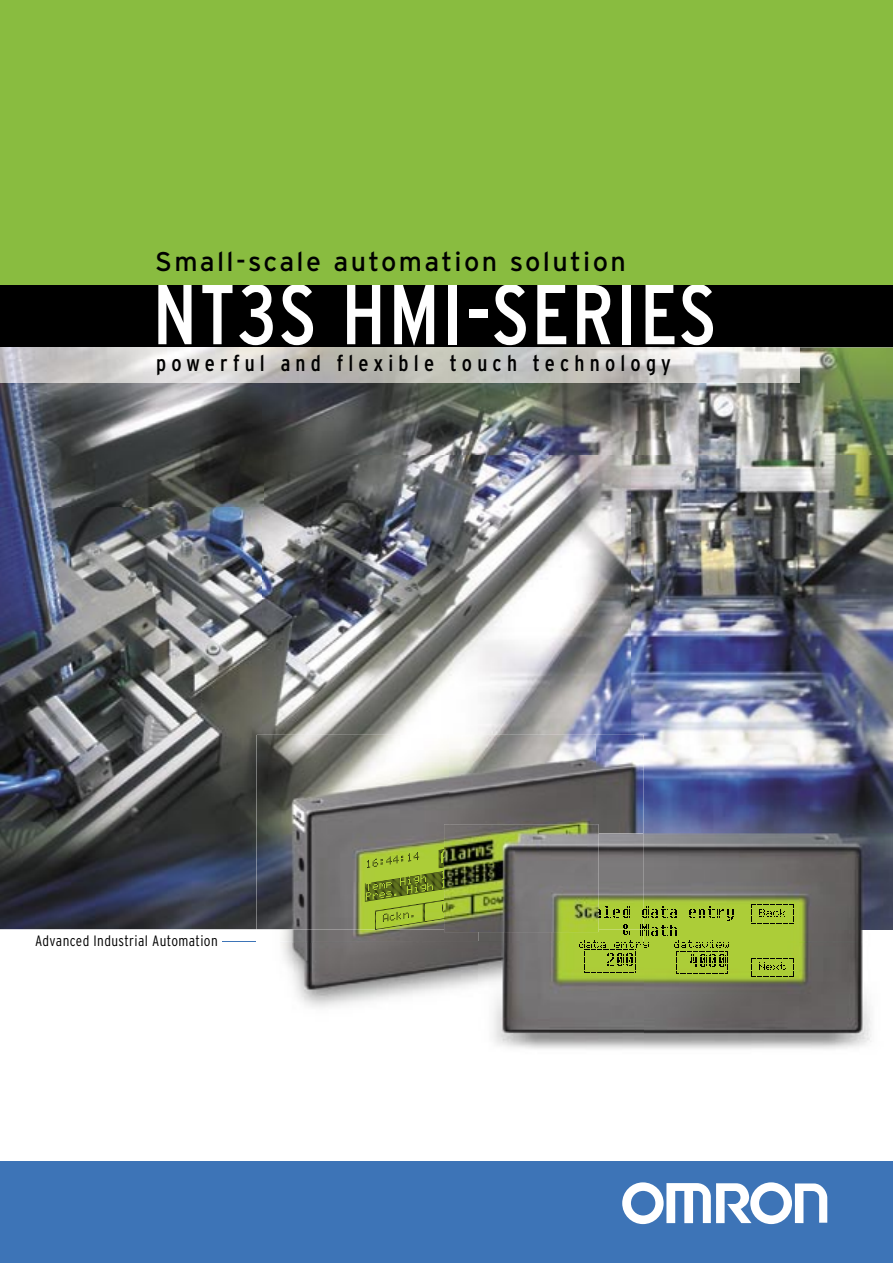
<style>
.page{position:relative;width:893px;height:1263px;background:#fff}
.page>*{position:absolute;margin:0;border:0;box-sizing:border-box;transform-origin:0 0}
.t1{font:condensed 84.6px "Interstate";letter-spacing:.025em;color:#fff}
.t2{font:27px "Interstate";letter-spacing:.085em;color:#000}
.t3{font:condensed 22.5px "Interstate";letter-spacing:.23em;color:#000}
.t4{font:300 condensed 15px "Interstate";letter-spacing:.025em;color:#000}
</style>
<div class="page">
<div style="left:0;top:285px;width:893px;height:63px;background:#000"></div>
<img style="left:0;top:507px;width:262px;height:422px">
<img style="left:631px;top:454px;width:262px;height:379px">
<img style="left:262px;top:454px;width:369px;height:281px">
<svg style="left:0;top:383px;width:263px;height:124px;background:#52555a"></svg>
<img style="left:262px;top:348px;width:631px;height:106px">
<img style="left:0;top:348px;width:799px;height:35px">
<div style="left:0;top:0;width:893px;height:285px;background:#89bc40"></div>
<hr style="left:0;top:941px;width:257px;height:1px;background:#3d74b7">
<div style="left:0;top:1161px;width:893px;height:102px;background:#3d74b7"></div>
<div style="left:0;top:932px;width:221px;height:19px;background:#fff"></div>
<svg style="left:622px;top:1182px;width:205px;height:42px"></svg>
<img style="left:257px;top:929px;width:318px;height:13px">
<img style="left:257px;top:735px;width:193px;height:194px">
<img style="left:596px;top:735px;width:48px;height:98px">
<img style="left:450px;top:735px;width:146px;height:89px">
<img style="left:281px;top:942px;width:197px;height:66px">
<svg style="left:365px;top:846px;width:79px;height:84px;background:#91ab34"></svg>
<img style="left:644px;top:929px;width:249px;height:120px">
<img style="left:644px;top:833px;width:249px;height:96px">
<img style="left:734px;top:941px;width:159px;height:1px">
<img style="left:598px;top:833px;width:46px;height:72px">
<img style="left:478px;top:941px;width:166px;height:108px">
<svg style="left:575px;top:905px;width:159px;height:69px;background:#96b231"></svg>
<svg style="left:751px;top:904px;width:43px;height:20px"></svg>
<svg style="left:751px;top:958px;width:43px;height:19px"></svg>
<img style="left:444px;top:824px;width:154px;height:108px">
<p class="t2" style="left:155px;top:246px;width:472px">Small-scale automation solution</p>
<h1 class="t1" style="left:152px;top:267px;width:565px">NT3S HMI-SERIES</h1>
<p class="t3" style="left:156px;top:351px;width:516px">powerful and flexible touch technology</p>
<p class="t4" style="left:35px;top:932px;width:184px">Advanced Industrial Automation</p>
</div>
